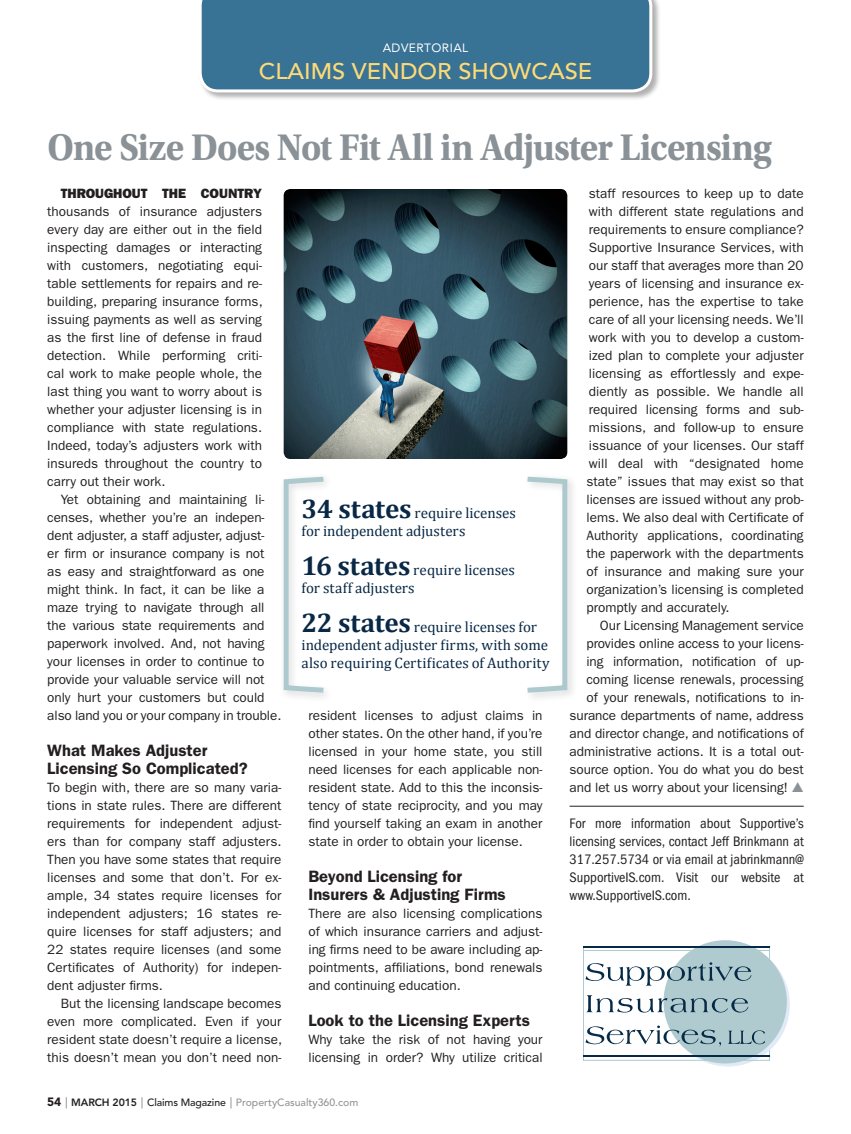
<style>
.page{position:relative;width:851px;height:1134px;background:#fff}
.page>*{position:absolute;margin:0;border:0;box-sizing:border-box;transform-origin:0 0}
.Headline{font:700 39px "Utopia Std";letter-spacing:-.02em;color:#8a9297;scale:.93 1}
.Body_Copy{font:500 22.5px "Avenir LT Std";color:#feda77;scale:1.05 1}
.Subhead{font:600 16.5px/18px "ITC Franklin Gothic Std";color:#231f20}
.t1{font:15px/18px "Cambria";color:#082845}
.Author_Bio{font:condensed 14.25px/18px "ITC Franklin Gothic Std";color:#231f20;text-align:justify}
.Body_Copy-2{font:13.5px/18px "ITC Franklin Gothic Std";letter-spacing:-.005em;color:#231f20;text-align:justify}
.t2{font:12px "Avenir LT Std";letter-spacing:.04em;color:#fff}
.t3{font:500 10.5px "Avenir LT Std";color:#939598}
.s1{font-family:"ITC Franklin Gothic Std Hvy"}
.s2{font-weight:700;font-size:27px}
.s3{font-weight:900;font-size:12px;color:#231f20}
.s4{font-weight:800;color:#231f20}
.s5{color:#231f20}
.s6{font-family:"European Pi Three";font-size:14.25px;color:#8a9297}
</style>
<div class="page">
<hr style="left:569px;top:806px;width:234px;height:1px;background:#231f20">
<div style="left:198px;top:0;width:463px;height:101px;background:#231f20;opacity:.35"></div>
<div style="left:199px;top:0;width:453px;height:92px;background:#387295"></div>
<div style="left:279px;top:473px;width:299px;height:230px;background:#231f20;opacity:.17"></div>
<svg style="left:281px;top:474px;width:288px;height:221px"></svg>
<img style="left:284px;top:189px;width:283px;height:270px">
<hr style="left:769px;top:946px;width:1px;height:115px;background:#b0cbcf">
<hr style="left:583px;top:946px;width:1px;height:115px;background:#b0cbcf">
<svg style="left:666px;top:943px;width:123px;height:123px"></svg>
<div style="left:663px;top:940px;width:123px;height:124px;background:#b0cbcf;border-radius:50%"></div>
<svg style="left:585px;top:962px;width:166px;height:24px"></svg>
<svg style="left:586px;top:995px;width:162px;height:18px"></svg>
<hr style="left:583px;top:1056px;width:187px;height:1px;background:#052a46">
<hr style="left:583px;top:951px;width:186px;height:1px;background:#b0cbcf">
<hr style="left:583px;top:946px;width:187px;height:1px;background:#052a46">
<svg style="left:585px;top:1026px;width:136px;height:20px"></svg>
<svg style="left:728px;top:1030px;width:36px;height:14px"></svg>
<p class="t2" style="left:383px;top:41px;width:87px">ADVERTORIAL</p>
<p class="Body_Copy" style="left:259px;top:58px;width:319px">CLAIMS VENDOR SHOWCASE</p>
<p class="Headline" style="left:48px;top:125px;width:780px">One Size Does Not Fit All in Adjuster Licensing</p>
<p class="Body_Copy-2" style="left:47px;top:185px;width:217px;text-indent:14px"><span class="s1">THROUGHOUT THE COUNTRY </span>thousands of insurance adjusters every day are either out in the field inspecting damages or interacting with customers, negotiating equi&shy;table settlements for repairs and re&shy;building, preparing insurance forms, issuing payments as well as serving as the first line of defense in fraud detection. While performing criti&shy;cal work to make people whole, the last thing you want to worry about is whether your adjuster licensing is in compliance with state regulations.<br>Indeed, today’s adjusters work with insureds throughout the country to carry out their work.</p>
<p class="Body_Copy-2" style="left:47px;top:491px;width:236px;text-align:left;text-indent:14px">Yet obtaining and maintaining li&shy;censes, whether you’re an indepen&shy;dent adjuster, a staff adjuster, adjust-<br>er firm or insurance company is not as easy and straightforward as one might think. In fact, it can be like a maze trying to navigate through all the various state requirements and paperwork involved. And, not having your licenses in order to continue to provide your valuable service will not only hurt your customers but could also land you or your company in trouble.</p>
<p class="Subhead" style="left:47px;top:741px;width:202px">What Makes Adjuster<br>Licensing So Complicated?</p>
<p class="Body_Copy-2" style="left:47px;top:779px;width:236px">To begin with, there are so many varia&shy;tions in state rules. There are different requirements for independent adjust&shy;ers than for company staff adjusters.<br>Then you have some states that require licenses and some that don’t. For ex&shy;ample, 34 states require licenses for independent adjusters; 16 states re&shy;quire licenses for staff adjusters; and 22 states require licenses (and some Certificates of Authority) for indepen&shy;dent adjuster firms.</p>
<p class="Body_Copy-2" style="left:47px;top:995px;width:236px;text-indent:14px">But the licensing landscape becomes even more complicated. Even if your resident state doesn’t require a license, this doesn’t mean you don’t need non-</p>
<p class="t1" style="left:301px;top:504px;width:216px"><span class="s2">34 states</span> require licenses for independent adjusters</p>
<p class="t1" style="left:301px;top:561px;width:215px"><span class="s2">16 states</span> require licenses for staff adjusters</p>
<p class="t1" style="left:301px;top:618px;width:250px"><span class="s2">22 states</span> require licenses for independent adjuster firms, with some also requiring Certificates of Authority</p>
<p class="Body_Copy-2" style="left:308px;top:707px;width:236px">resident licenses to adjust claims in other states. On the other hand, if you’re licensed in your home state, you still need licenses for each applicable non&shy;resident state. Add to this the inconsis&shy;tency of state reciprocity, and you may find yourself taking an exam in another state in order to obtain your license.</p>
<p class="Subhead" style="left:308px;top:867px;width:199px">Beyond Licensing for<br>Insurers &amp; Adjusting Firms</p>
<p class="Body_Copy-2" style="left:308px;top:905px;width:236px">There are also licensing complications of which insurance carriers and adjust&shy;ing firms need to be aware including ap&shy;pointments, affiliations, bond renewals and continuing education.</p>
<p class="Subhead" style="left:308px;top:1011px;width:223px">Look to the Licensing Experts</p>
<p class="Body_Copy-2" style="left:308px;top:1031px;width:236px">Why take the risk of not having your licensing in order? Why utilize critical</p>
<p class="t3" style="left:47px;top:1097px;width:312px"><span class="s3">54</span> <span class="s4">MARCH 2015</span> <span class="s5">Claims Magazine</span> PropertyCasualty360.com</p>
<p class="Body_Copy-2" style="left:586px;top:185px;width:219px">staff resources to keep up to date with different state regulations and requirements to ensure compliance?<br>Supportive Insurance Services, with our staff that averages more than 20 years of licensing and insurance ex&shy;perience, has the expertise to take care of all your licensing needs. We’ll work with you to develop a custom&shy;ized plan to complete your adjuster licensing as effortlessly and expe&shy;diently as possible. We handle all required licensing forms and sub&shy;missions, and follow-up to ensure issuance of your licenses. Our staff will deal with “designated home state” issues that may exist so that licenses are issued without any prob&shy;lems. We also deal with Certificate of Authority applications, coordinating the paperwork with the departments of insurance and making sure your organization’s licensing is completed promptly and accurately.</p>
<p class="Body_Copy-2" style="left:569px;top:617px;width:236px;text-align:right">Our Licensing Management service provides online access to your licens&shy;ing information, notification of up&shy;coming license renewals, processing<br>of your renewals, notifications to in&shy;surance departments of name, address and director change, and notifications of administrative actions. It is a total out&shy;source option. You do what you do best and let us worry about your licensing! <span class="s6">G</span></p>
<p class="Author_Bio" style="left:569px;top:814px;width:236px">For more information about Supportive’s licensing services, contact Jeff Brinkmann at 317.257.5734 or via email at jabrinkmann@ SupportiveIS.com. Visit our website at www.SupportiveIS.com.</p>
</div>
